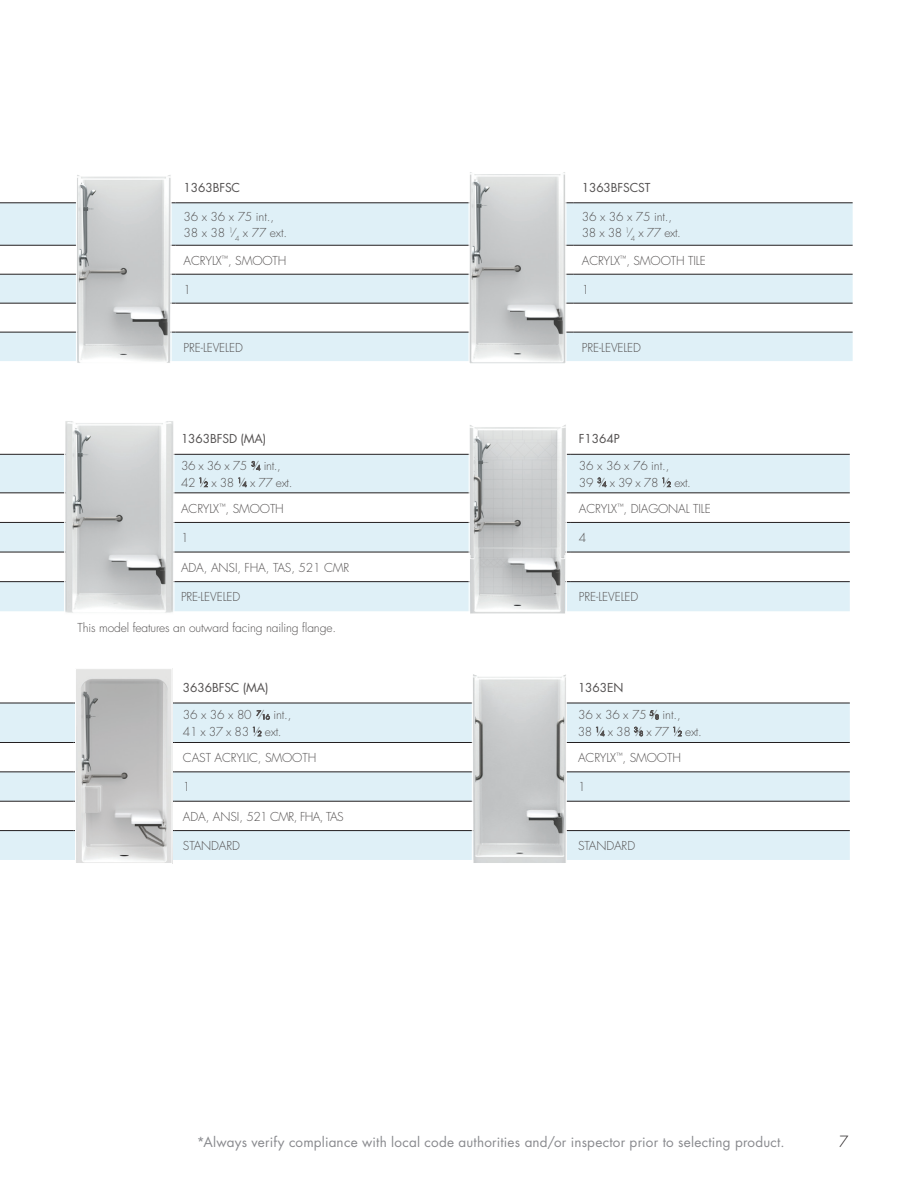
<style>
.page{position:relative;width:918px;height:1188px;background:#fff}
.page>*{position:absolute;margin:0;border:0;box-sizing:border-box;transform-origin:0 0}
.t1{font:300 15px "Futura Std";color:#231f20}
.Article_Sub_Heads{font:13.5px "Futura Std";letter-spacing:.015em;color:#898a8e}
.Features-Body{font:300 12px/16.5px "Futura Std";letter-spacing:-.01em;color:#545151}
.Features-Body-2{font:300 12px/16.5px "Futura Std";letter-spacing:-.03em;color:#545151}
.t2{font:12px "Futura Std";letter-spacing:-.01em;color:#545151}
.Features-Body-3{font:300 12px "Futura Std";letter-spacing:-.05em;color:#545151}
.s1{font-size:6.6px}
</style>
<div class="page">
<svg style="left:0;top:455px;width:850px;height:156px;fill:#dff0f7"></svg>
<hr style="left:0;top:454px;width:78px;height:1px;background:#231f20">
<hr style="left:173px;top:454px;width:304px;height:1px;background:#231f20">
<hr style="left:477px;top:454px;width:94px;height:1px;background:#231f20">
<hr style="left:571px;top:454px;width:279px;height:1px;background:#231f20">
<hr style="left:0;top:493px;width:78px;height:1px;background:#231f20">
<hr style="left:173px;top:493px;width:304px;height:1px;background:#231f20">
<hr style="left:477px;top:493px;width:94px;height:1px;background:#231f20">
<hr style="left:571px;top:493px;width:279px;height:1px;background:#231f20">
<hr style="left:0;top:522px;width:78px;height:1px;background:#231f20">
<hr style="left:173px;top:522px;width:304px;height:1px;background:#231f20">
<hr style="left:477px;top:522px;width:94px;height:1px;background:#231f20">
<hr style="left:571px;top:522px;width:279px;height:1px;background:#231f20">
<hr style="left:0;top:552px;width:78px;height:1px;background:#231f20">
<hr style="left:173px;top:552px;width:304px;height:1px;background:#231f20">
<hr style="left:477px;top:552px;width:94px;height:1px;background:#231f20">
<hr style="left:571px;top:552px;width:279px;height:1px;background:#231f20">
<hr style="left:0;top:581px;width:78px;height:1px;background:#231f20">
<hr style="left:173px;top:581px;width:304px;height:1px;background:#231f20">
<hr style="left:477px;top:581px;width:94px;height:1px;background:#231f20">
<hr style="left:571px;top:581px;width:279px;height:1px;background:#231f20">
<svg style="left:0;top:704px;width:850px;height:156px;fill:#dff0f7"></svg>
<hr style="left:0;top:703px;width:74px;height:1px;background:#231f20">
<hr style="left:74px;top:703px;width:101px;height:1px;background:#231f20">
<hr style="left:175px;top:703px;width:304px;height:1px;background:#231f20">
<hr style="left:566px;top:703px;width:284px;height:1px;background:#231f20">
<hr style="left:0;top:742px;width:74px;height:1px;background:#231f20">
<hr style="left:74px;top:742px;width:101px;height:1px;background:#231f20">
<hr style="left:175px;top:742px;width:304px;height:1px;background:#231f20">
<hr style="left:566px;top:742px;width:284px;height:1px;background:#231f20">
<hr style="left:0;top:772px;width:74px;height:1px;background:#231f20">
<hr style="left:74px;top:772px;width:101px;height:1px;background:#231f20">
<hr style="left:175px;top:772px;width:304px;height:1px;background:#231f20">
<hr style="left:0;top:801px;width:74px;height:1px;background:#231f20">
<hr style="left:74px;top:801px;width:101px;height:1px;background:#231f20">
<hr style="left:566px;top:772px;width:284px;height:1px;background:#231f20">
<hr style="left:175px;top:801px;width:304px;height:1px;background:#231f20">
<hr style="left:0;top:830px;width:74px;height:1px;background:#231f20">
<hr style="left:566px;top:801px;width:284px;height:1px;background:#231f20">
<hr style="left:74px;top:830px;width:101px;height:1px;background:#231f20">
<hr style="left:175px;top:830px;width:304px;height:1px;background:#231f20">
<hr style="left:566px;top:830px;width:284px;height:1px;background:#231f20">
<img style="left:77px;top:670px;width:93px;height:192px">
<div style="left:75px;top:668px;width:97px;height:196px;border:1px solid #fff"></div>
<img style="left:66px;top:422px;width:106px;height:191px">
<div style="left:64px;top:420px;width:110px;height:195px;border:1px solid #fff"></div>
<img style="left:471px;top:426px;width:94px;height:187px">
<div style="left:469px;top:424px;width:98px;height:191px;border:1px solid #fff"></div>
<img style="left:474px;top:675px;width:91px;height:187px">
<div style="left:472px;top:673px;width:95px;height:191px;border:1px solid #fff"></div>
<svg style="left:0;top:204px;width:853px;height:157px;fill:#dff0f7"></svg>
<hr style="left:0;top:203px;width:81px;height:1px;background:#231f20">
<hr style="left:81px;top:203px;width:95px;height:1px;background:#231f20">
<hr style="left:176px;top:203px;width:296px;height:1px;background:#231f20">
<hr style="left:472px;top:203px;width:102px;height:1px;background:#231f20">
<hr style="left:574px;top:203px;width:279px;height:1px;background:#231f20">
<hr style="left:0;top:245px;width:81px;height:1px;background:#231f20">
<hr style="left:81px;top:245px;width:95px;height:1px;background:#231f20">
<hr style="left:176px;top:245px;width:296px;height:1px;background:#231f20">
<hr style="left:472px;top:245px;width:102px;height:1px;background:#231f20">
<hr style="left:574px;top:245px;width:279px;height:1px;background:#231f20">
<hr style="left:0;top:274px;width:81px;height:1px;background:#231f20">
<hr style="left:81px;top:274px;width:95px;height:1px;background:#231f20">
<hr style="left:176px;top:274px;width:296px;height:1px;background:#231f20">
<hr style="left:472px;top:274px;width:102px;height:1px;background:#231f20">
<hr style="left:574px;top:274px;width:279px;height:1px;background:#231f20">
<hr style="left:0;top:303px;width:81px;height:1px;background:#231f20">
<hr style="left:81px;top:303px;width:95px;height:1px;background:#231f20">
<hr style="left:176px;top:303px;width:296px;height:1px;background:#231f20">
<hr style="left:472px;top:303px;width:102px;height:1px;background:#231f20">
<hr style="left:574px;top:303px;width:279px;height:1px;background:#231f20">
<hr style="left:0;top:332px;width:81px;height:1px;background:#231f20">
<hr style="left:81px;top:332px;width:95px;height:1px;background:#231f20">
<hr style="left:176px;top:332px;width:296px;height:1px;background:#231f20">
<hr style="left:472px;top:332px;width:102px;height:1px;background:#231f20">
<hr style="left:574px;top:332px;width:279px;height:1px;background:#231f20">
<img style="left:78px;top:176px;width:91px;height:186px">
<div style="left:76px;top:174px;width:95px;height:190px;border:1px solid #fff"></div>
<img style="left:471px;top:174px;width:93px;height:188px">
<div style="left:469px;top:171px;width:97px;height:193px;border:1px solid #fff"></div>
<p class="t2" style="left:184px;top:180px;width:58px">1363BFSC</p>
<p class="t2" style="left:582px;top:180px;width:70px">1363BFSCST</p>
<p class="Features-Body" style="left:184px;top:208px;width:105px">36 x 36 x 75 int.,<br>38 x 38 <sup>1</sup>⁄<sub>4</sub> x 77 ext.</p>
<p class="Features-Body" style="left:582px;top:208px;width:101px">36 x 36 x 75 int.,<br>38 x 38 <sup>1</sup>⁄<sub>4</sub> x 77 ext.</p>
<p class="Features-Body" style="left:184px;top:252px;width:104px">ACRYLX<sup>™</sup>, SMOOTH</p>
<p class="Features-Body" style="left:582px;top:252px;width:125px">ACRYLX<sup>™</sup>, SMOOTH TILE</p>
<p class="Features-Body" style="left:184px;top:281px;width:9px">1</p>
<p class="Features-Body" style="left:582px;top:281px;width:9px">1</p>
<p class="Features-Body" style="left:184px;top:339px;width:61px">PRE-LEVELED</p>
<p class="Features-Body" style="left:582px;top:339px;width:61px">PRE-LEVELED</p>
<p class="t2" style="left:181px;top:431px;width:87px">1363BFSD (MA)</p>
<p class="t2" style="left:579px;top:431px;width:42px">F1364P</p>
<p class="Features-Body-2" style="left:181px;top:458px;width:113px">36 x 36 x 75 <sup>3</sup>⁄<span class="s1">4</span> int.,<br>42 <sup>1</sup>⁄<span class="s1">2</span> x 38 <sup>1</sup>⁄<span class="s1">4</span> x 77 ext.</p>
<p class="Features-Body" style="left:579px;top:458px;width:113px">36 x 36 x 76 int.,<br>39 <sup>3</sup>⁄<span class="s1">4</span> x 39 x 78 <sup>1</sup>⁄<span class="s1">2</span> ext.</p>
<p class="Features-Body" style="left:181px;top:500px;width:104px">ACRYLX<sup>™</sup>, SMOOTH</p>
<p class="Features-Body" style="left:579px;top:500px;width:133px">ACRYLX<sup>™</sup>, DIAGONAL TILE</p>
<p class="Features-Body" style="left:181px;top:530px;width:9px">1</p>
<p class="Features-Body" style="left:579px;top:530px;width:9px">4</p>
<p class="Features-Body" style="left:181px;top:560px;width:170px">ADA, ANSI, FHA, TAS, 521 CMR</p>
<p class="Features-Body" style="left:181px;top:589px;width:61px">PRE-LEVELED</p>
<p class="Features-Body" style="left:579px;top:589px;width:61px">PRE-LEVELED</p>
<p class="Features-Body" style="left:78px;top:620px;width:260px">This model features an outward facing nailing flange.</p>
<p class="t2" style="left:183px;top:680px;width:87px">3636BFSC (MA)</p>
<p class="t2" style="left:578px;top:680px;width:47px">1363EN</p>
<p class="Features-Body" style="left:183px;top:707px;width:110px">36 x 36 x 80 <sup>7</sup>⁄<span class="s1">16</span> int.,<br>41 x 37 x 83 <sup>1</sup>⁄<span class="s1">2</span> ext.</p>
<p class="Features-Body-2" style="left:578px;top:707px;width:126px">36 x 36 x 75 <sup>5</sup>⁄<span class="s1">8</span> int.,<br>38 <sup>1</sup>⁄<span class="s1">4</span> x 38 <sup>3</sup>⁄<span class="s1">8</span> x 77 <sup>1</sup>⁄<span class="s1">2</span> ext.</p>
<p class="Features-Body" style="left:183px;top:750px;width:135px">CAST ACRYLIC, SMOOTH</p>
<p class="Features-Body" style="left:578px;top:750px;width:104px">ACRYLX<sup>™</sup>, SMOOTH</p>
<p class="Features-Body" style="left:183px;top:779px;width:9px">1</p>
<p class="Features-Body" style="left:578px;top:779px;width:9px">1</p>
<p class="Features-Body-3" style="left:183px;top:809px;width:162px">ADA, ANSI, 521 CMR, FHA, TAS</p>
<p class="Features-Body" style="left:183px;top:838px;width:59px">STANDARD</p>
<p class="Features-Body" style="left:578px;top:838px;width:59px">STANDARD</p>
<p class="Article_Sub_Heads" style="left:197px;top:1133px;width:589px">*Always verify compliance with local code authorities and/or inspector prior to selecting product.</p>
<p class="t1" style="left:839px;top:1132px;width:11px">7</p>
</div>
